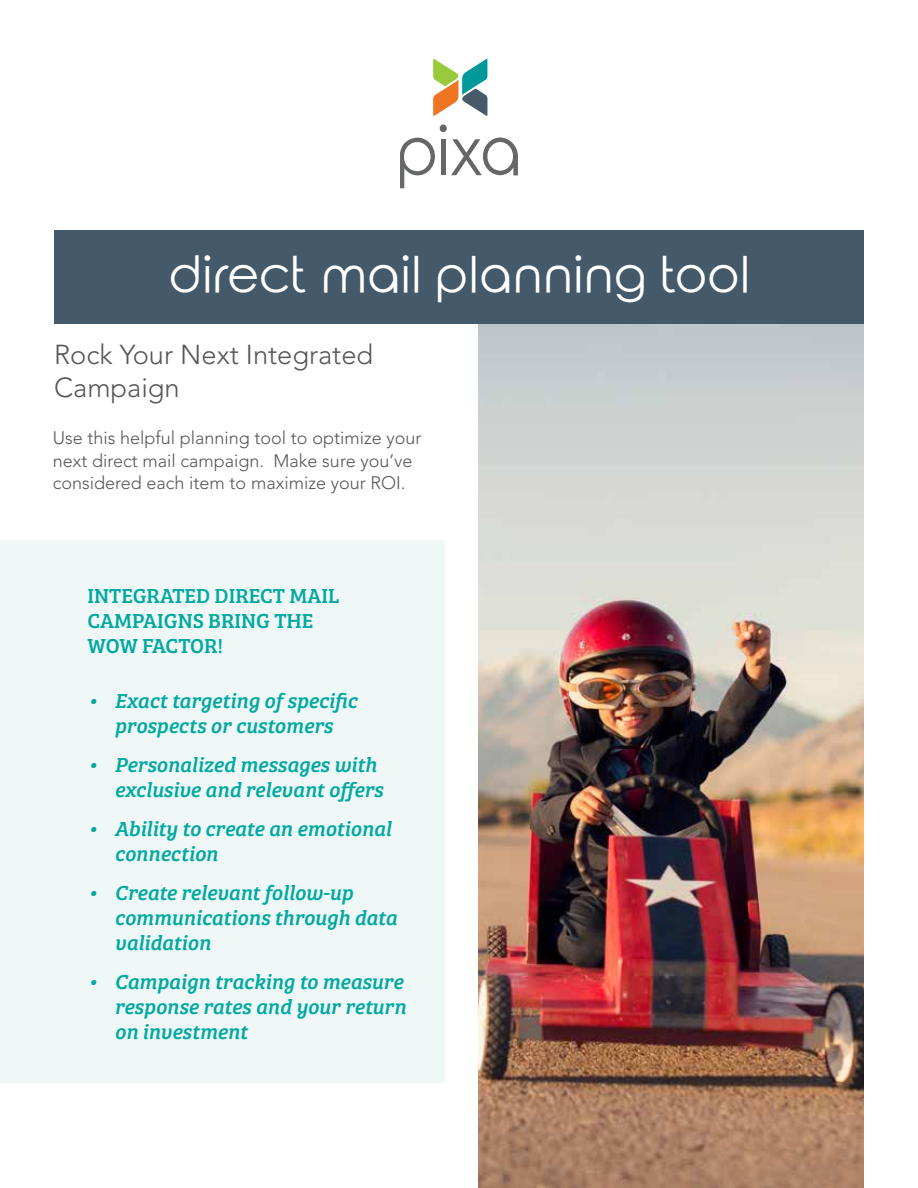
<style>
.page{position:relative;width:918px;height:1188px;background:#fff}
.page>*{position:absolute;margin:0;border:0;box-sizing:border-box;transform-origin:0 0}
.t1{font:49.5px "Rounded Elegance";letter-spacing:.005em;color:#fff}
.t2{font:300 27.3px/32.7px "Avenir LT Std";color:#56565a}
.t3{font:italic 21px/25.2px "Bree Serif";letter-spacing:-.005em;color:#00a9a1}
.t4{font:21px/25.2px "Bree Serif";color:#00a9a1}
.t5{font:300 18px/22.5px "Avenir LT Std";color:#56565a}
</style>
<div class="page">
<img style="left:478px;top:324px;width:386px;height:864px">
<div style="left:0;top:540px;width:444px;height:542px;background:#eff8f7"></div>
<svg style="left:400px;top:138px;width:35px;height:50px"></svg>
<hr style="left:441px;top:139px;width:4px;height:36px;background:#666767">
<svg style="left:440px;top:125px;width:7px;height:7px"></svg>
<svg style="left:451px;top:138px;width:67px;height:37px"></svg>
<svg style="left:432px;top:58px;width:56px;height:59px"></svg>
<div style="left:54px;top:230px;width:810px;height:94px;background:#44596a"></div>
<h1 class="t1" style="left:168px;top:246px;width:584px">direct mail planning tool</h1>
<h2 class="t2" style="left:54px;top:339px;width:321px">Rock Your Next Integrated<br>Campaign</h2>
<p class="t5" style="left:53px;top:427px;width:370px">Use this helpful planning tool to optimize your next direct mail campaign. Make sure you’ve considered each item to maximize your ROI.</p>
<p class="t4" style="left:87px;top:582px;width:253px">INTEGRATED DIRECT MAIL<br>CAMPAIGNS BRING THE<br>WOW FACTOR!</p>
<p class="t3" style="left:87px;top:687px;width:271px;text-align:center">• Exact targeting of specific prospects or customers</p>
<p class="t3" style="left:114px;top:751px;width:270px;text-indent:-27px">• Personalized messages with exclusive and relevant offers</p>
<p class="t3" style="left:114px;top:815px;width:278px;text-indent:-27px">• Ability to create an emotional connection</p>
<p class="t3" style="left:114px;top:878px;width:284px;text-indent:-27px">• Create relevant follow-up communications through data validation</p>
<p class="t3" style="left:114px;top:968px;width:293px;text-indent:-27px">• Campaign tracking to measure response rates and your return on investment</p>
</div>
